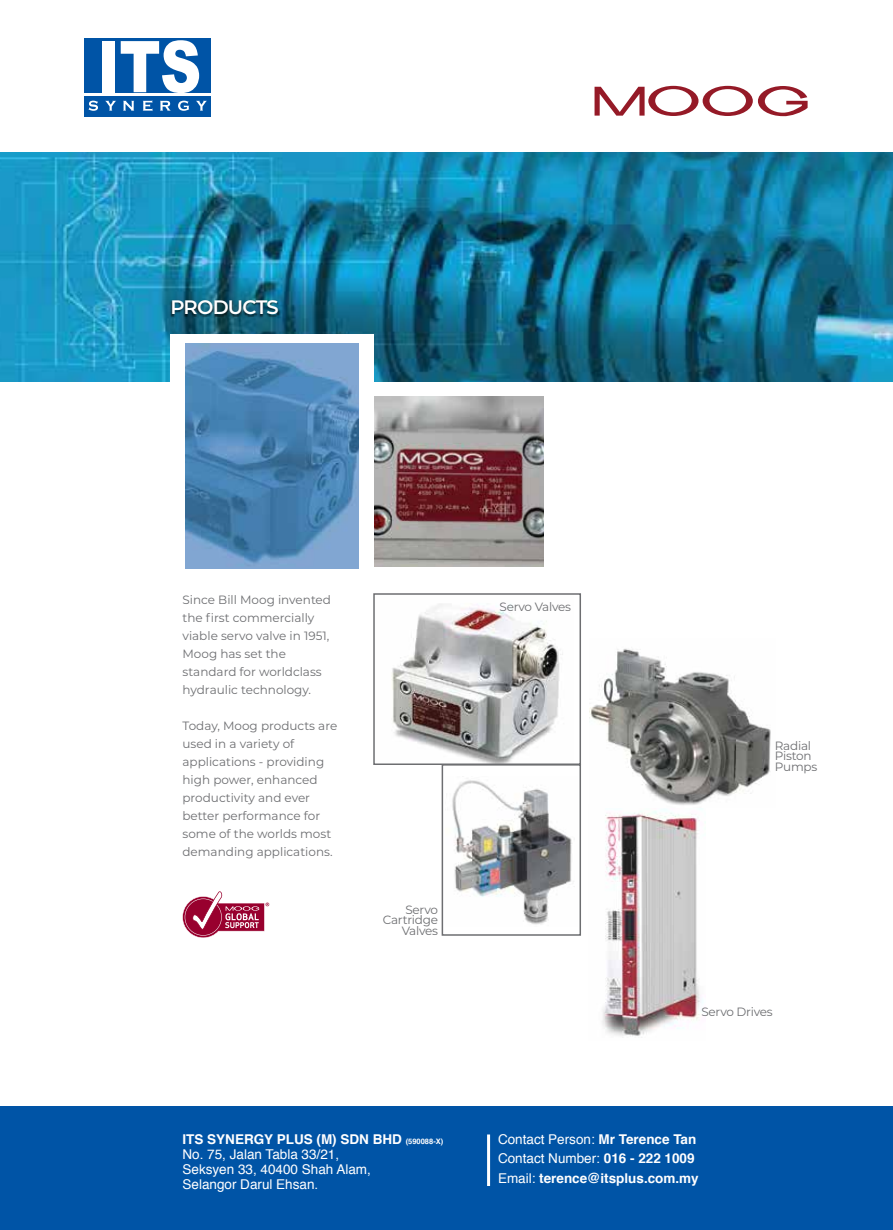
<style>
.page{position:relative;width:893px;height:1230px;background:#fff}
.page>*{position:absolute;margin:0;border:0;box-sizing:border-box;transform-origin:0 0}
.t1{font:600 19.5px "Montserrat";letter-spacing:-.04em;color:#fff}
.t2{font:13.5px/15px "Helvetica";color:#fff}
.t3{font:700 13.5px/19.2px "Helvetica";color:#fff}
.t4{font:12px/18px "Montserrat";color:#6d6e71}
.t5{font:12px/10.5px "Montserrat";letter-spacing:-.02em;color:#6d6e71;text-align:right}
.s1{font-weight:700}
.s2{font-weight:700;font-size:7.5px}
.s3{font-weight:400}
</style>
<div class="page">
<img style="left:0;top:152px;width:893px;height:229px">
<div style="left:171px;top:335px;width:203px;height:115px;background:#fff"></div>
<img style="left:168px;top:299px;width:113px;height:27px">
<div style="left:0;top:1107px;width:893px;height:123px;background:#0054a6"></div>
<div style="left:85px;top:39px;width:126px;height:54px;background:#0054a6"></div>
<div style="left:102px;top:41px;width:13px;height:51px;background:#fff"></div>
<svg style="left:121px;top:40px;width:78px;height:53px"></svg>
<div style="left:85px;top:96px;width:126px;height:20px;background:#0054a6"></div>
<svg style="left:89px;top:101px;width:9px;height:10px"></svg>
<svg style="left:105px;top:101px;width:11px;height:10px"></svg>
<svg style="left:123px;top:101px;width:11px;height:10px"></svg>
<svg style="left:143px;top:100px;width:9px;height:11px"></svg>
<svg style="left:160px;top:101px;width:11px;height:10px"></svg>
<svg style="left:178px;top:101px;width:11px;height:10px"></svg>
<svg style="left:196px;top:101px;width:11px;height:10px"></svg>
<hr style="left:487px;top:1134px;width:3px;height:52px;background:#fff">
<img style="left:452px;top:780px;width:122px;height:145px">
<div style="left:442px;top:764px;width:139px;height:172px;border:2px solid #6d6e71"></div>
<img style="left:602px;top:808px;width:104px;height:228px">
<img style="left:391px;top:604px;width:172px;height:158px">
<div style="left:373px;top:593px;width:208px;height:172px;border:2px solid #6d6e71"></div>
<img style="left:374px;top:397px;width:169px;height:169px">
<img style="left:185px;top:344px;width:173px;height:224px">
<svg style="left:594px;top:86px;width:214px;height:31px"></svg>
<svg style="left:182px;top:891px;width:87px;height:47px"></svg>
<img style="left:590px;top:648px;width:181px;height:157px">
<h1 class="t1" style="left:170px;top:294px;width:110px">PRODUCTS</h1>
<p class="t4" style="left:183px;top:591px;width:150px">Since Bill Moog invented the first commercially viable servo valve in 1951,<br>Moog has set the standard for worldclass hydraulic technology.</p>
<p class="t4" style="left:183px;top:717px;width:156px">Today, Moog products are used in a variety of applications - providing high power, enhanced productivity and ever better performance for some of the worlds most demanding applications.</p>
<p class="t5" style="left:383px;top:904px;width:57px">Servo<br>Cartridge<br>Valves</p>
<p class="t5" style="left:499px;top:601px;width:73px">Servo Valves</p>
<p class="t5" style="left:775px;top:740px;width:44px;text-align:left">Radial<br>Piston<br>Pumps</p>
<p class="t5" style="left:701px;top:1007px;width:73px">Servo Drives</p>
<p class="t2" style="left:183px;top:1132px;width:262px"><span class="s1">ITS SYNERGY PLUS (M) SDN BHD</span> <span class="s2">(590088-X)<br></span>No. 75, Jalan Tabla 33/21,<br>Seksyen 33, 40400 Shah Alam,<br>Selangor Darul Ehsan.</p>
<p class="t3" style="left:498px;top:1130px;width:202px"><span class="s3">Contact Person:</span> Mr Terence Tan<br><span class="s3">Contact Number:</span> 016 - 222 1009<br><span class="s3">Email:</span> terence@itsplus.com.my</p>
</div>
